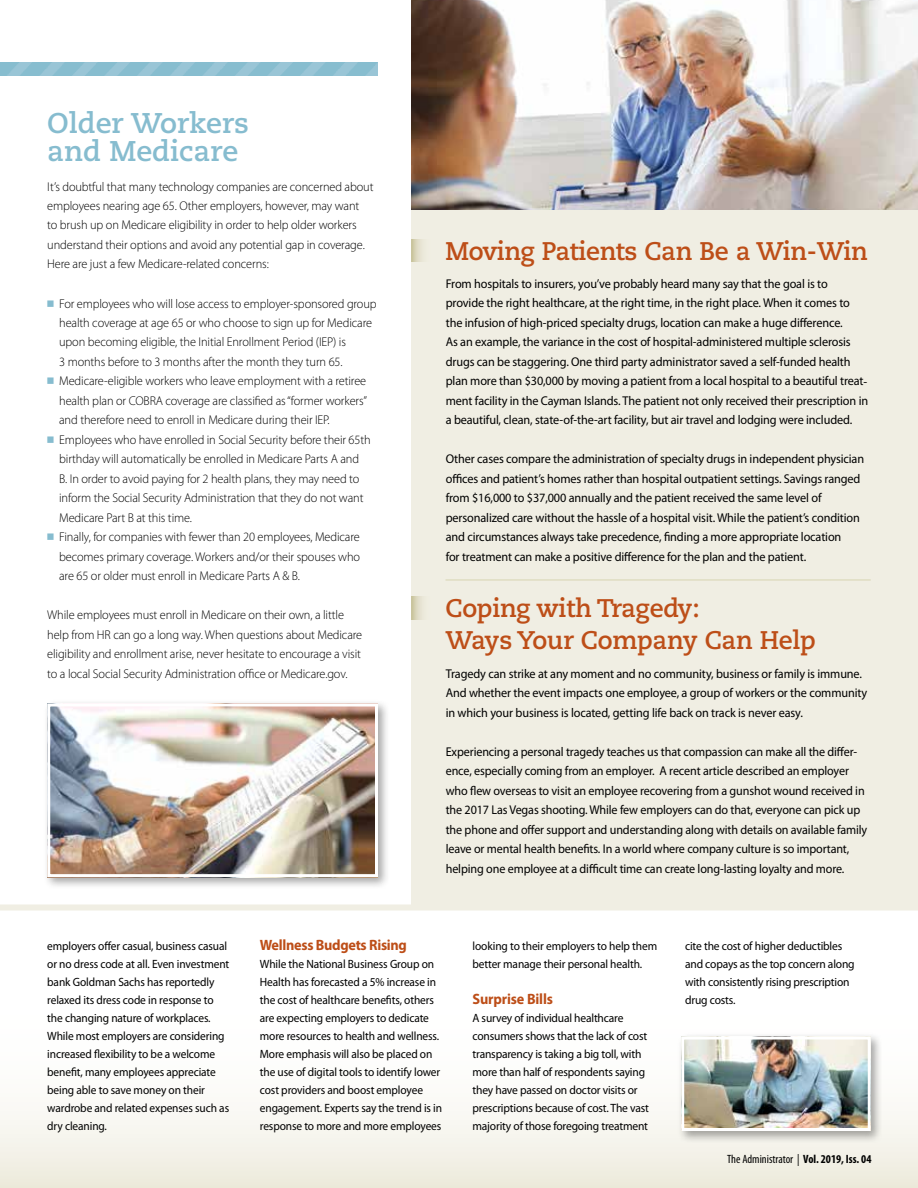
<style>
.page{position:relative;width:918px;height:1188px;background:#fff}
.page>*{position:absolute;margin:0;border:0;box-sizing:border-box;transform-origin:0 0}
.t1{font:700 28.5px/28.5px "Caecilia LT Pro 75";color:#86bccf}
.t2{font:700 25.5px/31.5px "Caecilia LT Pro 75";letter-spacing:-.01em;color:#bd4e18}
.t3{font:700 15px "Myriad Pro";letter-spacing:-.02em;color:#bd4e18;scale:.95 1}
.t4{font:300 12.75px/19.5px "Myriad Pro";letter-spacing:-.01em;color:#000}
.t5{font:12.75px/19.5px "Myriad Pro";letter-spacing:-.01em;color:#000;scale:.96 1}
.t6{font:12.75px/19.5px "Myriad Pro";letter-spacing:-.01em;color:#000;scale:.95 1}
.t7{font:12px/18px "Myriad Pro";letter-spacing:-.01em;color:#000;scale:.95 1}
.t8{font:12px/18px "Myriad Pro";letter-spacing:-.01em;color:#000;scale:.96 1}
.t9{font:condensed 12px "Myriad Pro";color:#000}
.s1{font-family:"Universal Newswith Comm Pi";font-weight:400;color:#86bccf}
.s2{font-weight:700}
</style>
<div class="page">
<div style="left:412px;top:0;width:506px;height:908px;background:#f0eee3"></div>
<div style="left:0;top:911px;width:918px;height:277px;background:linear-gradient(to bottom,#fff,#f3f1e8)"></div>
<div style="left:0;top:904px;width:918px;height:6px;background:#f0eee3"></div>
<img style="left:0;top:62px;width:378px;height:14px">
<div style="left:43px;top:700px;width:348px;height:190px;background:#000;opacity:.35"></div>
<img style="left:51px;top:708px;width:323px;height:165px">
<div style="left:47px;top:704px;width:331px;height:173px;border:3px solid #fff"></div>
<img style="left:412px;top:0;width:506px;height:209px">
<div style="left:677px;top:1033px;width:206px;height:110px;background:#000;opacity:.35"></div>
<img style="left:685px;top:1040px;width:182px;height:87px">
<div style="left:681px;top:1036px;width:190px;height:95px;border:3px solid #fff"></div>
<hr style="left:446px;top:580px;width:425px;height:1px;background:#d7d4b1">
<svg style="left:412px;top:239px;width:11px;height:23px"></svg>
<svg style="left:412px;top:597px;width:11px;height:23px"></svg>
<h1 class="t1" style="left:47px;top:108px;width:203px">Older Workers and Medicare</h1>
<p class="t4" style="left:47px;top:176px;width:328px">It’s doubtful that many technology companies are concerned about employees nearing age 65. Other employers, however, may want<br>to brush up on Medicare eligibility in order to help older workers understand their options and avoid any potential gap in coverage.<br>Here are just a few Medicare-related concerns:</p>
<p class="t4" style="left:47px;top:293px;width:331px"><span class="s1">n</span> For employees who will lose access to employer-sponsored group</p>
<p class="t4" style="left:59px;top:313px;width:314px">health coverage at age 65 or who choose to sign up for Medicare</p>
<p class="t4" style="left:59px;top:332px;width:288px">upon becoming eligible, the Initial Enrollment Period (IEP) is</p>
<p class="t4" style="left:59px;top:352px;width:285px">3 months before to 3 months after the month they turn 65.</p>
<p class="t4" style="left:47px;top:371px;width:320px"><span class="s1">n</span> Medicare-eligible workers who leave employment with a retiree</p>
<p class="t4" style="left:59px;top:391px;width:309px">health plan or COBRA coverage are classified as “former workers”</p>
<p class="t4" style="left:59px;top:410px;width:272px">and therefore need to enroll in Medicare during their IEP.</p>
<p class="t4" style="left:47px;top:430px;width:325px"><span class="s1">n</span> Employees who have enrolled in Social Security before their 65th</p>
<p class="t4" style="left:59px;top:449px;width:301px">birthday will automatically be enrolled in Medicare Parts A and</p>
<p class="t4" style="left:59px;top:469px;width:302px">B. In order to avoid paying for 2 health plans, they may need to</p>
<p class="t4" style="left:59px;top:488px;width:306px">inform the Social Security Administration that they do not want</p>
<p class="t4" style="left:59px;top:508px;width:134px">Medicare Part B at this time.</p>
<p class="t4" style="left:47px;top:527px;width:314px"><span class="s1">n</span> Finally, for companies with fewer than 20 employees, Medicare</p>
<p class="t4" style="left:59px;top:547px;width:302px">becomes primary coverage. Workers and/or their spouses who</p>
<p class="t4" style="left:59px;top:566px;width:242px">are 65 or older must enroll in Medicare Parts A &amp; B.</p>
<p class="t4" style="left:47px;top:605px;width:316px">While employees must enroll in Medicare on their own, a little help from HR can go a long way. When questions about Medicare eligibility and enrollment arise, never hesitate to encourage a visit to a local Social Security Administration office or Medicare.gov.</p>
<h2 class="t2" style="left:446px;top:234px;width:424px">Moving Patients Can Be a Win-Win</h2>
<p class="t5" style="left:446px;top:274px;width:442px">From hospitals to insurers, you’ve probably heard many say that the goal is to provide the right healthcare, at the right time, in the right place. When it comes to the infusion of high-priced specialty drugs, location can make a huge difference.<br>As an example, the variance in the cost of hospital-administered multiple sclerosis drugs can be staggering. One third party administrator saved a self-funded health plan more than $30,000 by moving a patient from a local hospital to a beautiful treat&shy;ment facility in the Cayman Islands. The patient not only received their prescription in a beautiful, clean, state-of-the-art facility, but air travel and lodging were included.</p>
<p class="t5" style="left:446px;top:449px;width:437px">Other cases compare the administration of specialty drugs in independent physician offices and patient’s homes rather than hospital outpatient settings. Savings ranged from $16,000 to $37,000 annually and the patient received the same level of personalized care without the hassle of a hospital visit. While the patient’s condition and circumstances always take precedence, finding a more appropriate location<br>for treatment can make a positive difference for the plan and the patient.</p>
<h2 class="t2" style="left:446px;top:592px;width:372px">Coping with Tragedy:<br>Ways Your Company Can Help</h2>
<p class="t5" style="left:446px;top:664px;width:441px">Tragedy can strike at any moment and no community, business or family is immune.<br>And whether the event impacts one employee, a group of workers or the community in which your business is located, getting life back on track is never easy.</p>
<p class="t6" style="left:446px;top:742px;width:445px">Experiencing a personal tragedy teaches us that compassion can make all the differ&shy;ence, especially coming from an employer. A recent article described an employer who flew overseas to visit an employee recovering from a gunshot wound received in the 2017 Las Vegas shooting. While few employers can do that, everyone can pick up the phone and offer support and understanding along with details on available family leave or mental health benefits. In a world where company culture is so important, helping one employee at a difficult time can create long-lasting loyalty and more.</p>
<p class="t7" style="left:47px;top:937px;width:193px">employers offer casual, business casual or no dress code at all. Even investment bank Goldman Sachs has reportedly relaxed its dress code in response to the changing nature of workplaces.<br>While most employers are considering increased flexibility to be a welcome benefit, many employees appreciate being able to save money on their wardrobe and related expenses such as dry cleaning.</p>
<p class="t3" style="left:260px;top:935px;width:156px">Wellness Budgets Rising</p>
<p class="t7" style="left:260px;top:955px;width:193px">While the National Business Group on Health has forecasted a 5% increase in the cost of healthcare benefits, others are expecting employers to dedicate more resources to health and wellness.<br>More emphasis will also be placed on the use of digital tools to identify lower cost providers and boost employee engagement. Experts say the trend is in response to more and more employees</p>
<p class="t7" style="left:472px;top:937px;width:196px">looking to their employers to help them better manage their personal health.</p>
<p class="t3" style="left:472px;top:989px;width:86px">Surprise Bills</p>
<p class="t8" style="left:472px;top:1009px;width:185px">A survey of individual healthcare consumers shows that the lack of cost transparency is taking a big toll, with more than half of respondents saying they have passed on doctor visits or prescriptions because of cost. The vast majority of those foregoing treatment</p>
<p class="t8" style="left:685px;top:937px;width:178px">cite the cost of higher deductibles and copays as the top concern along with consistently rising prescription drug costs.</p>
<p class="t9" style="left:727px;top:1152px;width:146px">The Administrator | <span class="s2">Vol. 2019, Iss. 04</span></p>
</div>
